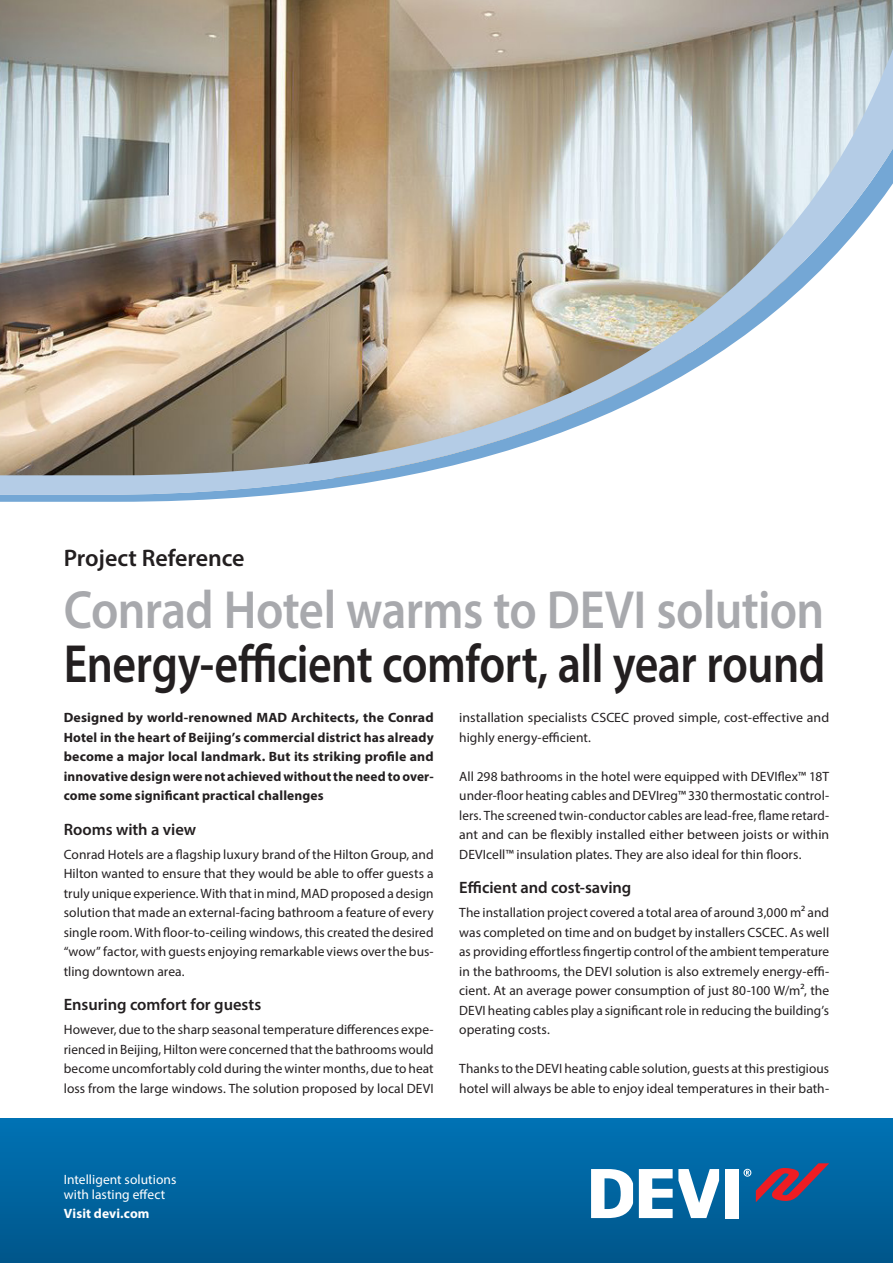
<style>
.page{position:relative;width:893px;height:1263px;background:#fff}
.page>*{position:absolute;margin:0;border:0;box-sizing:border-box;transform-origin:0 0}
.t1{font:600 54px "Myriad Pro";letter-spacing:-.01em;color:#231f20;scale:.85 1}
.t2{font:600 54px "Myriad Pro";letter-spacing:-.015em;color:#a8a9ad;scale:.9 1}
.t3{font:600 24px "Myriad Pro";color:#231f20}
.t4{font:600 16.5px "Myriad Pro";color:#231f20}
.t5{font:13.5px/19.5px "Myriad Pro";letter-spacing:.005em;color:#231f20;text-align:justify}
.t6{font:700 13.5px/19.5px "Myriad Pro";letter-spacing:.01em;color:#231f20;text-align:justify}
.t7{font:13.5px/15px "Myriad Pro";letter-spacing:.005em;color:#fff}
.t8{font:700 13.5px "Myriad Pro";letter-spacing:.01em;color:#fff}
</style>
<div class="page">
<img style="left:0;top:0;width:893px;height:12px">
<img style="left:0;top:12px;width:893px;height:483px">
<div style="left:0;top:1118px;width:893px;height:145px;background:linear-gradient(to bottom,#0073b5,#00568b)"></div>
<div style="left:725px;top:1169px;width:13px;height:49px;background:#fff"></div>
<svg style="left:639px;top:1169px;width:80px;height:49px"></svg>
<svg style="left:591px;top:1169px;width:42px;height:49px"></svg>
<svg style="left:743px;top:1163px;width:86px;height:39px;background:#4e507a"></svg>
<h2 class="t3" style="left:64px;top:542px;width:182px">Project Reference</h2>
<h1 class="t2" style="left:64px;top:575px;width:847px">Conrad Hotel warms to DEVI solution</h1>
<h1 class="t1" style="left:64px;top:629px;width:897px">Energy-efficient comfort, all year round</h1>
<p class="t6" style="left:64px;top:707px;width:371px">Designed by world-renowned MAD Architects, the Conrad Hotel in the heart of Beijing’s commercial district has already become a major local landmark. But its striking profile and innovative design were not achieved without the need to over&shy;come some significant practical challenges</p>
<p class="t4" style="left:64px;top:819px;width:134px">Rooms with a view</p>
<p class="t5" style="left:64px;top:844px;width:371px">Conrad Hotels are a flagship luxury brand of the Hilton Group, and Hilton wanted to ensure that they would be able to offer guests a truly unique experience. With that in mind, MAD proposed a design solution that made an external-facing bathroom a feature of every single room. With floor-to-ceiling windows, this created the desired “wow” factor, with guests enjoying remarkable views over the bus&shy;tling downtown area.</p>
<p class="t4" style="left:64px;top:994px;width:199px">Ensuring comfort for guests</p>
<p class="t5" style="left:64px;top:1020px;width:371px">However, due to the sharp seasonal temperature differences expe&shy;rienced in Beijing, Hilton were concerned that the bathrooms would become uncomfortably cold during the winter months, due to heat loss from the large windows. The solution proposed by local DEVI</p>
<p class="t5" style="left:459px;top:708px;width:371px">installation specialists CSCEC proved simple, cost-effective and highly energy-efficient.</p>
<p class="t5" style="left:459px;top:766px;width:371px">All 298 bathrooms in the hotel were equipped with DEVIflex™ 18T under-floor heating cables and DEVIreg™ 330 thermostatic control&shy;lers. The screened twin-conductor cables are lead-free, flame retard&shy;ant and can be flexibly installed either between joists or within DEVIcell™ insulation plates. They are also ideal for thin floors.</p>
<p class="t4" style="left:459px;top:877px;width:174px">Efficient and cost-saving</p>
<p class="t5" style="left:459px;top:903px;width:371px">The installation project covered a total area of around 3,000 m2 and was completed on time and on budget by installers CSCEC. As well as providing effortless fingertip control of the ambient temperature in the bathrooms, the DEVI solution is also extremely energy-effi&shy;cient. At an average power consumption of just 80-100 W/m2, the DEVI heating cables play a significant role in reducing the building’s operating costs.</p>
<p class="t5" style="left:459px;top:1059px;width:371px">Thanks to the DEVI heating cable solution, guests at this prestigious hotel will always be able to enjoy ideal temperatures in their bath-</p>
<p class="t7" style="left:64px;top:1172px;width:114px">Intelligent solutions with lasting effect</p>
<p class="t8" style="left:64px;top:1205px;width:87px">Visit devi.com</p>
</div>
